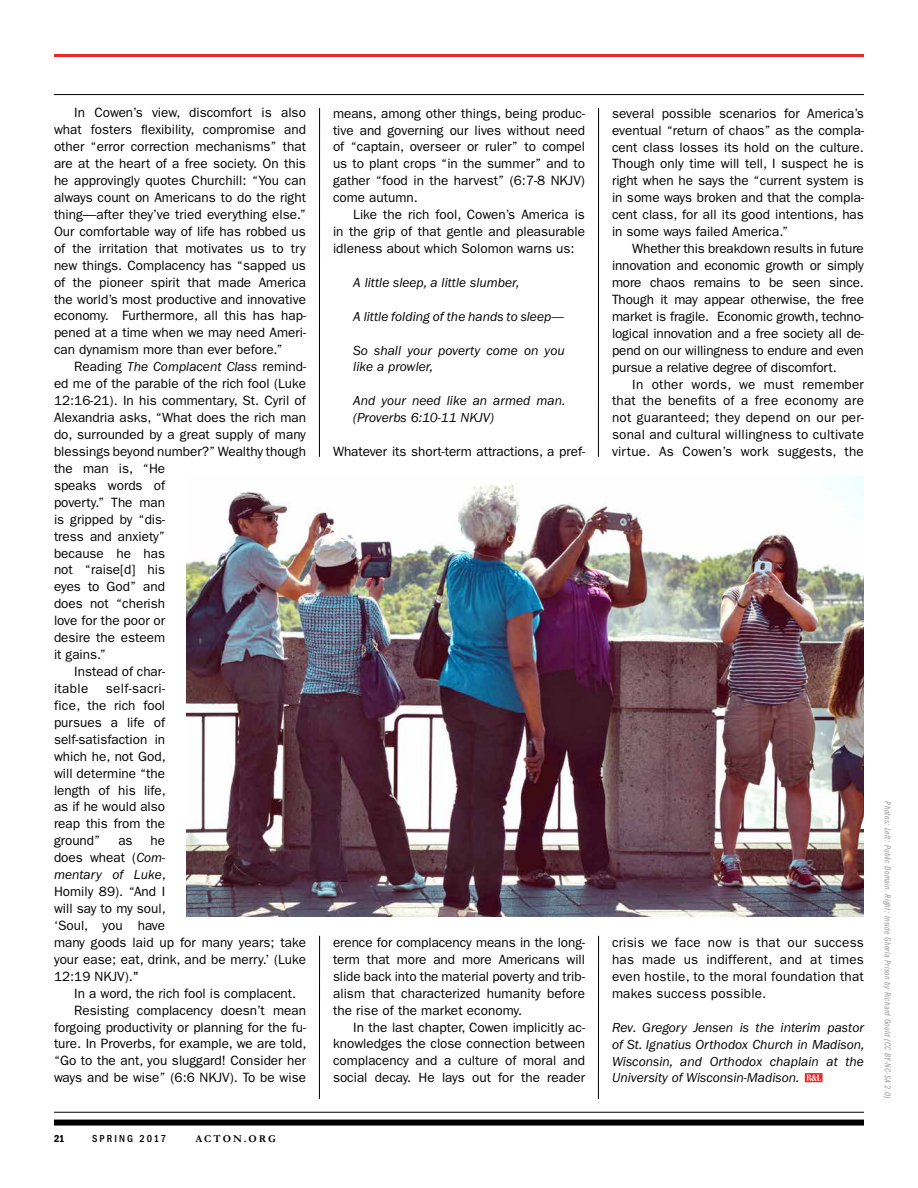
<style>
.page{position:relative;width:918px;height:1188px;background:#fff}
.page>*{position:absolute;margin:0;border:0;box-sizing:border-box;transform-origin:0 0}
.t1{font:13.5px/17px "ITC Franklin Gothic Std";color:#000;text-align:justify}
.t2{font:italic 13.5px/17px "ITC Franklin Gothic Std";color:#000}
.t3{font:500 condensed 10.5px "ITC Franklin Gothic Std";letter-spacing:.2em;color:#000}
.t4{font:700 10.5px "Garamond";letter-spacing:.185em;color:#000}
.t5{font:10.5px "ITC Franklin Gothic Std Dm Cd";color:#000}
.t6{font:9px "ITC Franklin Gothic Std Bk Cp It";letter-spacing:.04em;color:#939598}
.s1{font-style:normal}
.s2{font-style:italic}
</style>
<div class="page">
<hr style="left:54px;top:54px;width:810px;height:3px;background:#e82c2e">
<hr style="left:54px;top:94px;width:810px;height:1px;background:#000">
<div style="left:54px;top:1120px;width:810px;height:6px;background:#000"></div>
<hr style="left:54px;top:1112px;width:810px;height:1px;background:#000">
<hr style="left:319px;top:108px;width:1px;height:349px;background:#000">
<hr style="left:319px;top:936px;width:1px;height:163px;background:#000">
<hr style="left:598px;top:108px;width:1px;height:349px;background:#000">
<hr style="left:598px;top:936px;width:1px;height:163px;background:#000">
<img style="left:187px;top:476px;width:677px;height:441px">
<svg style="left:805px;top:1073px;width:18px;height:9px"></svg>
<p class="t1" style="left:54px;top:104px;width:254px;text-indent:20px">In Cowen’s view, discomfort is also what fosters flexibility, compromise and other “error correction mechanisms” that are at the heart of a free society. On this he approvingly quotes Churchill: “You can always count on Americans to do the right thing—after they’ve tried everything else.” Our comfortable way of life has robbed us of the irritation that motivates us to try new things. Complacency has “sapped us of the pioneer spirit that made America the world’s most productive and innovative economy. Furthermore, all this has hap&shy;pened at a time when we may need Ameri&shy;can dynamism more than ever before.”</p>
<p class="t2" style="left:74px;top:359px;width:233px"><span class="s1">Reading</span> The Complacent Class <span class="s1">remind-</span></p>
<p class="t1" style="left:54px;top:375px;width:253px">ed me of the parable of the rich fool (Luke</p>
<p class="t1" style="left:54px;top:392px;width:253px">12:16-21). In his commentary, St. Cyril of</p>
<p class="t1" style="left:54px;top:409px;width:253px">Alexandria asks, “What does the rich man</p>
<p class="t1" style="left:54px;top:426px;width:253px">do, surrounded by a great supply of many</p>
<p class="t1" style="left:54px;top:443px;width:254px">blessings beyond number?” Wealthy though</p>
<p class="t1" style="left:54px;top:460px;width:113px">the man is, “He</p>
<p class="t1" style="left:54px;top:477px;width:113px">speaks words of</p>
<p class="t1" style="left:54px;top:494px;width:113px">poverty.” The man</p>
<p class="t1" style="left:54px;top:511px;width:113px">is gripped by “dis-</p>
<p class="t1" style="left:54px;top:528px;width:113px">tress and anxiety”</p>
<p class="t1" style="left:54px;top:545px;width:113px">because he has</p>
<p class="t1" style="left:54px;top:561px;width:113px">not “raise[d] his</p>
<p class="t1" style="left:54px;top:578px;width:113px">eyes to God” and</p>
<p class="t1" style="left:54px;top:595px;width:113px">does not “cherish</p>
<p class="t1" style="left:54px;top:612px;width:113px">love for the poor or</p>
<p class="t1" style="left:54px;top:629px;width:113px">desire the esteem</p>
<p class="t1" style="left:54px;top:646px;width:54px">it gains.”</p>
<p class="t1" style="left:74px;top:663px;width:92px">Instead of char-</p>
<p class="t1" style="left:54px;top:680px;width:36px">itable</p>
<p class="t1" style="left:54px;top:680px;width:113px;text-indent:52px">self-sacri&shy;fice, the rich fool pursues a life of self-satisfaction in which he, not God, will determine “the length of his life, as if he would also reap this from the ground”</p>
<p class="t1" style="left:54px;top:832px;width:254px;text-align:left;text-indent:97px">he<br>does wheat (<span class="s2">Com-<br>mentary of Luke</span>,<br>Homily 89). “And I<br>will say to my soul,<br>‘Soul, you have<br>many goods laid up for many years; take your ease; eat, drink, and be merry.’ (Luke<br>12:19 NKJV)."</p>
<p class="t1" style="left:74px;top:985px;width:224px">In a word, the rich fool is complacent.</p>
<p class="t1" style="left:74px;top:1002px;width:233px">Resisting complacency doesn’t mean</p>
<p class="t1" style="left:54px;top:1019px;width:254px">forgoing productivity or planning for the fu-</p>
<p class="t1" style="left:54px;top:1035px;width:254px">ture. In Proverbs, for example, we are told,</p>
<p class="t1" style="left:54px;top:1052px;width:254px">“Go to the ant, you sluggard! Consider her</p>
<p class="t1" style="left:54px;top:1069px;width:254px">ways and be wise” (6:6 NKJV). To be wise</p>
<p class="t1" style="left:118px;top:832px;width:16px">as</p>
<p class="t5" style="left:54px;top:1132px;width:12px">21</p>
<p class="t3" style="left:92px;top:1132px;width:75px">SPRING 2017</p>
<p class="t4" style="left:195px;top:1132px;width:82px">ACTON.ORG</p>
<p class="t1" style="left:333px;top:105px;width:254px">means, among other things, being produc&shy;tive and governing our lives without need of “captain, overseer or ruler” to compel us to plant crops “in the summer” and to gather “food in the harvest” (6:7-8 NKJV) come autumn.</p>
<p class="t1" style="left:333px;top:206px;width:254px;text-indent:20px">Like the rich fool, Cowen’s America is in the grip of that gentle and pleasurable idleness about which Solomon warns us:</p>
<p class="t2" style="left:353px;top:274px;width:168px">A little sleep, a little slumber,</p>
<p class="t2" style="left:353px;top:308px;width:213px">A little folding of the hands to sleep—</p>
<p class="t2" style="left:353px;top:342px;width:213px">So shall your poverty come on you like a prowler,</p>
<p class="t2" style="left:353px;top:393px;width:214px">And your need like an armed man. (Proverbs 6:10-11 NKJV)</p>
<p class="t1" style="left:333px;top:443px;width:253px">Whatever its short-term attractions, a pref-</p>
<p class="t1" style="left:333px;top:934px;width:254px">erence for complacency means in the long&shy;term that more and more Americans will slide back into the material poverty and trib&shy;alism that characterized humanity before the rise of the market economy.</p>
<p class="t1" style="left:333px;top:1019px;width:254px;text-indent:20px">In the last chapter, Cowen implicitly ac&shy;knowledges the close connection between complacency and a culture of moral and social decay. He lays out for the reader</p>
<p class="t1" style="left:612px;top:105px;width:253px">several possible scenarios for America’s eventual “return of chaos” as the compla&shy;cent class losses its hold on the culture.<br>Though only time will tell, I suspect he is right when he says the “current system is in some ways broken and that the compla&shy;cent class, for all its good intentions, has in some ways failed America.”</p>
<p class="t1" style="left:612px;top:240px;width:253px;text-indent:20px">Whether this breakdown results in future innovation and economic growth or simply more chaos remains to be seen since.<br>Though it may appear otherwise, the free market is fragile. Economic growth, techno&shy;logical innovation and a free society all de&shy;pend on our willingness to endure and even pursue a relative degree of discomfort.</p>
<p class="t1" style="left:612px;top:376px;width:253px;text-indent:20px">In other words, we must remember that the benefits of a free economy are not guaranteed; they depend on our per&shy;sonal and cultural willingness to cultivate virtue. As Cowen’s work suggests, the</p>
<p class="t1" style="left:612px;top:934px;width:253px">crisis we face now is that our success has made us indifferent, and at times even hostile, to the moral foundation that makes success possible.</p>
<p class="t2" style="left:612px;top:1019px;width:254px;text-align:justify">Rev. Gregory Jensen is the interim pastor of St. Ignatius Orthodox Church in Madison, Wisconsin, and Orthodox chaplain at the University of Wisconsin-Madison.</p>
<p class="t6" style="left:893px;top:801px;width:299px;rotate:90deg">Photos: Left: Public Domain. Right: Inside Gherla Prison by Richard Gould (CC BY-NC-SA 2.0)</p>
</div>
